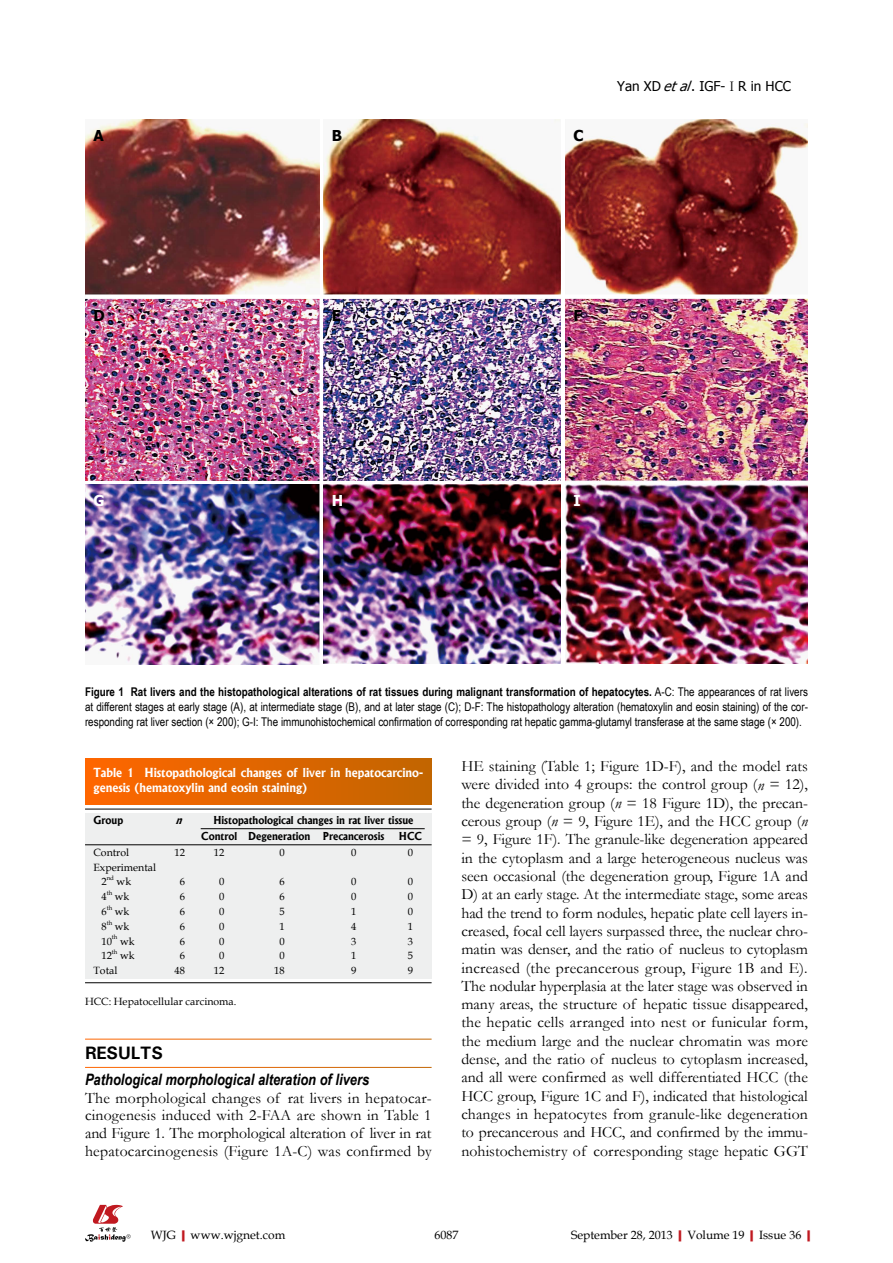
<style>
.page{position:relative;width:893px;height:1263px;background:#fff}
.page>*{position:absolute;margin:0;border:0;box-sizing:border-box;transform-origin:0 0}
.t1{font:700 18px "Univers";letter-spacing:-.01em;color:#000}
.t2{font:15.75px/18.3px "Garamond";letter-spacing:.005em;color:#000;text-align:justify}
.t3{font:italic 700 15.75px "Arial Narrow";color:#000}
.t4{font:700 15px "Tahoma";color:#000}
.t5{font:700 15px "Tahoma";color:#fff}
.t6{font:13.5px "Tahoma";color:#000}
.t7{font:12px/15px "Arial Narrow";color:#000;text-align:justify}
.t8{font:700 12px/15px "Albertus";color:#fff}
.t9{font:12px "Book Antiqua";color:#000}
.t10{font:10.5px/14.7px "Book Antiqua";color:#000}
.t11{font:700 10.5px/16.4px "Albertus";color:#000}
.t12{font:italic 700 10.5px "Albertus";color:#000}
.t13{font:6.15px "Book Antiqua";color:#000}
.s1{font-style:italic}
.s2{font-family:"Koz Min Pro";font-size:12.75px}
.s3{font-weight:700}
.s4{font-weight:700;color:#c01920}
</style>
<div class="page">
<svg style="left:85px;top:1205px;width:46px;height:37px"></svg>
<img style="left:85px;top:119px;width:234px;height:361px">
<img style="left:565px;top:119px;width:243px;height:545px">
<img style="left:85px;top:485px;width:234px;height:179px">
<img style="left:323px;top:484px;width:238px;height:180px">
<img style="left:323px;top:119px;width:238px;height:361px">
<div style="left:85px;top:294px;width:723px;height:5px;background:#fff"></div>
<div style="left:85px;top:758px;width:347px;height:46px;background:linear-gradient(to right,#f60,#c16500)"></div>
<div style="left:85px;top:813px;width:347px;height:165px;background:#eeefef"></div>
<hr style="left:85px;top:809px;width:347px;height:1px;background:#000">
<hr style="left:85px;top:844px;width:347px;height:1px;background:#000">
<hr style="left:201px;top:828px;width:224px;height:1px;background:#000">
<hr style="left:85px;top:982px;width:347px;height:1px;background:#000">
<p class="t4" style="left:94px;top:125px;width:12px">A</p>
<p class="t4" style="left:332px;top:125px;width:12px">B</p>
<p class="t4" style="left:574px;top:125px;width:12px">C</p>
<p class="t6" style="left:617px;top:77px;width:175px">Yan XD <span class="s1">etal</span>. IGF-<span class="s2">Ⅰ</span>R in HCC</p>
<p class="t4" style="left:94px;top:305px;width:13px">D</p>
<p class="t4" style="left:332px;top:305px;width:11px">E</p>
<p class="t4" style="left:574px;top:305px;width:10px">F</p>
<p class="t5" style="left:94px;top:490px;width:13px">G</p>
<p class="t5" style="left:332px;top:490px;width:13px">H</p>
<p class="t5" style="left:574px;top:490px;width:9px">I</p>
<p class="t7" style="left:85px;top:684px;width:724px"><span class="s3">Figure 1 Rat livers and the histopathological alterations of rat tissues during malignant transformation of hepatocytes.</span> A-C: The appearances of rat livers at different stages at early stage (A), at intermediate stage (B), and at later stage (C); D-F: The histopathology alteration (hematoxylin and eosin staining) of the cor&shy;responding rat liver section (× 200); G-I: The immunohistochemical confirmation of corresponding rat hepatic gamma-glutamyl transferase at the same stage (× 200).</p>
<p class="t8" style="left:94px;top:765px;width:331px">Table 1 Histopathological changes of liver in hepatocarcino&shy;genesis (hematoxylin and eosin staining)</p>
<p class="t11" style="left:94px;top:811px;width:31px">Group</p>
<p class="t12" style="left:176px;top:813px;width:12px">n</p>
<p class="t11" style="left:201px;top:811px;width:214px;text-indent:12px">Histopathological changes in rat liver tissue<br>Control Degeneration Precancerosis</p>
<p class="t2" style="left:461px;top:757px;width:348px">HE staining (Table 1; Figure 1D-F), and the model rats were divided into 4 groups: the control group (<span class="s1">n</span> = 12), the degeneration group (<span class="s1">n</span> = 18 Figure 1D), the precan&shy;cerous group (<span class="s1">n</span> = 9, Figure 1E), and the HCC group (<span class="s1">n </span>= 9, Figure 1F). The granule-like degeneration appeared in the cytoplasm and a large heterogeneous nucleus was seen occasional (the degeneration group, Figure 1A and D) at an early stage. At the intermediate stage, some areas had the trend to form nodules, hepatic plate cell layers in&shy;creased, focal cell layers surpassed three, the nuclear chro&shy;matin was denser, and the ratio of nucleus to cytoplasm increased (the precancerous group, Figure 1B and E).<br>The nodular hyperplasia at the later stage was observed in many areas, the structure of hepatic tissue disappeared, the hepatic cells arranged into nest or funicular form, the medium large and the nuclear chromatin was more dense, and the ratio of nucleus to cytoplasm increased, and all were confirmed as well differentiated HCC (the HCC group, Figure 1C and F), indicated that histological changes in hepatocytes from granule-like degeneration to precancerous and HCC, and confirmed by the immu&shy;nohistochemistry of corresponding stage hepatic GGT</p>
<p class="t11" style="left:399px;top:828px;width:25px">HCC</p>
<p class="t10" style="left:94px;top:845px;width:37px">Control</p>
<p class="t10" style="left:175px;top:845px;width:12px">12</p>
<p class="t10" style="left:214px;top:845px;width:12px">12</p>
<p class="t10" style="left:279px;top:845px;width:7px">0</p>
<p class="t10" style="left:351px;top:845px;width:7px">0</p>
<p class="t10" style="left:408px;top:845px;width:7px">0</p>
<p class="t10" style="left:101px;top:859px;width:56px;text-indent:-8px">Experimental<br>2</p>
<p class="t13" style="left:107px;top:874px;width:9px">nd</p>
<p class="t10" style="left:117px;top:874px;width:16px">wk</p>
<p class="t10" style="left:180px;top:874px;width:7px">6</p>
<p class="t10" style="left:219px;top:874px;width:7px">0</p>
<p class="t10" style="left:279px;top:874px;width:7px">6</p>
<p class="t10" style="left:351px;top:874px;width:7px">0</p>
<p class="t10" style="left:408px;top:874px;width:7px">0</p>
<p class="t13" style="left:107px;top:889px;width:7px">th</p>
<p class="t10" style="left:115px;top:889px;width:16px">wk</p>
<p class="t10" style="left:180px;top:889px;width:7px">6</p>
<p class="t10" style="left:219px;top:889px;width:7px">0</p>
<p class="t10" style="left:279px;top:889px;width:7px">6</p>
<p class="t10" style="left:351px;top:889px;width:7px">0</p>
<p class="t10" style="left:408px;top:889px;width:7px">0</p>
<p class="t10" style="left:101px;top:889px;width:7px">4</p>
<p class="t10" style="left:101px;top:904px;width:7px">6</p>
<p class="t13" style="left:107px;top:903px;width:7px">th</p>
<p class="t10" style="left:115px;top:904px;width:16px">wk</p>
<p class="t10" style="left:180px;top:904px;width:7px">6</p>
<p class="t10" style="left:219px;top:904px;width:7px">0</p>
<p class="t10" style="left:279px;top:904px;width:7px">5</p>
<p class="t10" style="left:351px;top:904px;width:7px">1</p>
<p class="t10" style="left:408px;top:904px;width:7px">0</p>
<p class="t10" style="left:101px;top:918px;width:7px">8</p>
<p class="t13" style="left:107px;top:918px;width:7px">th</p>
<p class="t10" style="left:115px;top:918px;width:16px">wk</p>
<p class="t10" style="left:180px;top:918px;width:7px">6</p>
<p class="t10" style="left:219px;top:918px;width:7px">0</p>
<p class="t10" style="left:279px;top:918px;width:7px">1</p>
<p class="t10" style="left:351px;top:918px;width:7px">4</p>
<p class="t10" style="left:408px;top:918px;width:7px">1</p>
<p class="t10" style="left:101px;top:933px;width:12px">10</p>
<p class="t13" style="left:112px;top:933px;width:7px">th</p>
<p class="t10" style="left:120px;top:933px;width:16px">wk</p>
<p class="t10" style="left:180px;top:933px;width:7px">6</p>
<p class="t10" style="left:219px;top:933px;width:7px">0</p>
<p class="t10" style="left:279px;top:933px;width:7px">0</p>
<p class="t10" style="left:351px;top:933px;width:7px">3</p>
<p class="t10" style="left:408px;top:933px;width:7px">3</p>
<p class="t13" style="left:112px;top:948px;width:7px">th</p>
<p class="t10" style="left:120px;top:948px;width:16px">wk</p>
<p class="t10" style="left:180px;top:948px;width:7px">6</p>
<p class="t10" style="left:219px;top:948px;width:7px">0</p>
<p class="t10" style="left:279px;top:948px;width:7px">0</p>
<p class="t10" style="left:351px;top:948px;width:7px">1</p>
<p class="t10" style="left:408px;top:948px;width:7px">5</p>
<p class="t10" style="left:94px;top:963px;width:25px">Total</p>
<p class="t10" style="left:175px;top:963px;width:12px">48</p>
<p class="t10" style="left:214px;top:963px;width:12px">12</p>
<p class="t10" style="left:274px;top:963px;width:12px">18</p>
<p class="t10" style="left:351px;top:963px;width:7px">9</p>
<p class="t10" style="left:408px;top:963px;width:7px">9</p>
<p class="t10" style="left:85px;top:994px;width:153px">HCC: Hepatocellular carcinoma.</p>
<p class="t10" style="left:101px;top:948px;width:12px">12</p>
<p class="t1" style="left:85px;top:1041px;width:79px">RESULTS</p>
<p class="t3" style="left:85px;top:1067px;width:286px">Pathological morphological alteration of livers</p>
<p class="t2" style="left:85px;top:1088px;width:348px;line-height:17.7px">The morphological changes of rat livers in hepatocar&shy;cinogenesis induced with 2-FAA are shown in Table 1 and Figure 1. The morphological alteration of liver in rat hepatocarcinogenesis (Figure 1A-C) was confirmed by</p>
<p class="t9" style="left:151px;top:1226px;width:136px">WJG<span class="s4">|</span>www.wjgnet.com</p>
<p class="t9" style="left:434px;top:1226px;width:25px">6087</p>
<p class="t9" style="left:571px;top:1226px;width:246px">September 28, 2013<span class="s4">|</span>Volume 19<span class="s4">|</span>Issue 36<span class="s4">|</span></p>
</div>
